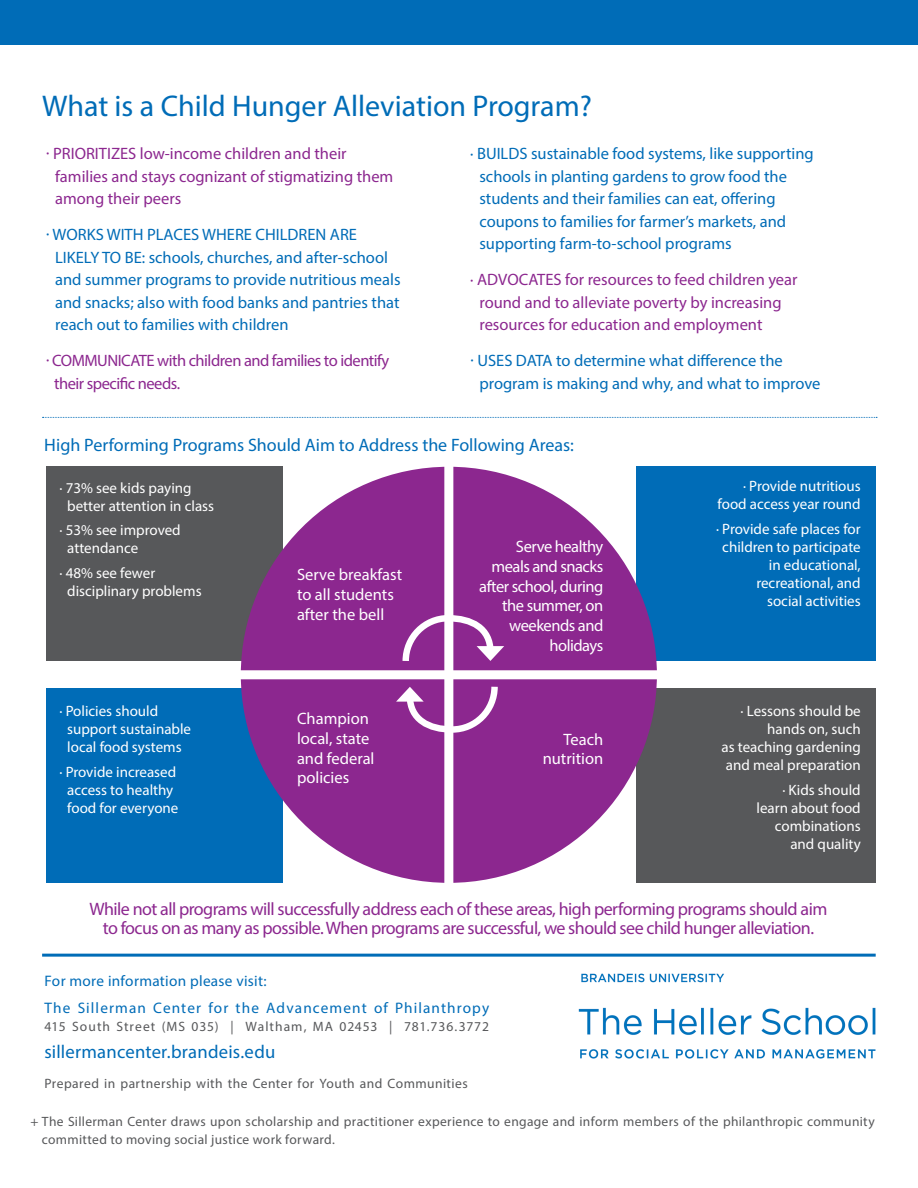
<style>
.page{position:relative;width:918px;height:1188px;background:#fff}
.page>*{position:absolute;margin:0;border:0;box-sizing:border-box;transform-origin:0 0}
.t1{font:30px "Myriad Pro";color:#006cb7}
.BT{font:18.6px "Myriad Pro";letter-spacing:.015em;color:#006cb7}
.t2{font:18px/19.5px "Myriad Pro";letter-spacing:-.03em;color:#8c278f;text-align:center}
.t3{font:18px "Myriad Pro";color:#006cb7}
.t4{font:16.5px/22.5px "Myriad Pro";color:#006cb7}
.t5{font:16.5px/22.5px "Myriad Pro";color:#8c278f}
.t6{font:16.5px/19.8px "Myriad Pro";letter-spacing:-.005em;color:#fff}
.t7{font:16.5px/19.8px "Myriad Pro";letter-spacing:-.03em;color:#fff;text-align:right}
.t8{font:16.5px/22.5px "Myriad Pro";letter-spacing:-.03em;color:#8c278f}
.BT-2{font:15.3px "Myriad Pro";letter-spacing:.065em;color:#006cb7}
.BT-3{font:15.3px "Myriad Pro";letter-spacing:.02em;color:#006cb7}
.t9{font:15px/18px "Myriad Pro";color:#fff}
.BT-4{font:13.5px/18px "Myriad Pro";letter-spacing:.025em;color:#57585a}
.BT-5{font:13.5px "Myriad Pro";letter-spacing:.07em;color:#57585a}
</style>
<div class="page">
<div style="left:46px;top:467px;width:237px;height:194px;background:#57585a"></div>
<div style="left:46px;top:689px;width:237px;height:194px;background:#006cb7"></div>
<div style="left:636px;top:467px;width:240px;height:194px;background:#006cb7"></div>
<div style="left:636px;top:689px;width:240px;height:194px;background:#57585a"></div>
<div style="left:241px;top:467px;width:416px;height:416px;background:#8c278f;border-radius:50%"></div>
<div style="left:182px;top:670px;width:533px;height:9px;background:#fff"></div>
<div style="left:444px;top:408px;width:9px;height:533px;background:#fff"></div>
<svg style="left:402px;top:612px;width:102px;height:55px"></svg>
<svg style="left:396px;top:680px;width:102px;height:56px"></svg>
<div style="left:0;top:0;width:918px;height:45px;background:#006cb7"></div>
<svg style="left:42px;top:417px;width:835px;height:1px"></svg>
<hr style="left:42px;top:954px;width:834px;height:3px;background:#006cb7">
<img style="left:578px;top:973px;width:298px;height:86px">
<p class="t1" style="left:42px;top:88px;width:551px">What is a Child Hunger Alleviation Program?</p>
<p class="t5" style="left:55px;top:142px;width:340px;text-indent:-9px">· PRIORITIZES low-income children and their families and stays cognizant of stigmatizing them among their peers</p>
<p class="t4" style="left:55px;top:223px;width:347px;text-indent:-9px">· WORKS WITH PLACES WHERE CHILDREN ARE LIKELY TO BE: schools, churches, and after-school and summer programs to provide nutritious meals and snacks; also with food banks and pantries that reach out to families with children</p>
<p class="t8" style="left:54px;top:349px;width:337px;text-indent:-8px">· COMMUNICATE with children and families to identify their specific needs.</p>
<p class="t4" style="left:479px;top:142px;width:336px;text-indent:-9px">· BUILDS sustainable food systems, like supporting schools in planting gardens to grow food the students and their families can eat, offering coupons to families for farmer’s markets, and supporting farm-to-school programs</p>
<p class="t5" style="left:479px;top:268px;width:320px;text-indent:-9px">· ADVOCATES for resources to feed children year round and to alleviate poverty by increasing resources for education and employment</p>
<p class="t4" style="left:479px;top:349px;width:342px;text-indent:-9px">· USES DATA to determine what difference the program is making and why, and what to improve</p>
<p class="t3" style="left:44px;top:433px;width:531px">High Performing Programs Should Aim to Address the Following Areas:</p>
<p class="t9" style="left:67px;top:478px;width:148px;text-indent:-8px">· 73% see kids paying better attention in class</p>
<p class="t9" style="left:67px;top:521px;width:115px;text-indent:-8px">· 53% see improved attendance</p>
<p class="t9" style="left:67px;top:564px;width:136px;text-indent:-8px">· 48% see fewer disciplinary problems</p>
<p class="t9" style="left:67px;top:702px;width:125px;text-indent:-8px">· Policies should support sustainable local food systems</p>
<p class="t9" style="left:59px;top:762px;width:121px;text-align:center">· Provide increased access to healthy food for everyone</p>
<p class="t6" style="left:297px;top:565px;width:107px">Serve breakfast to all students after the bell</p>
<p class="t6" style="left:297px;top:708px;width:79px">Champion local, state and federal policies</p>
<p class="t7" style="left:479px;top:536px;width:126px">Serve healthy meals and snacks after school, during the summer, on weekends and holidays</p>
<p class="t6" style="left:543px;top:729px;width:62px;text-align:right">Teach nutrition</p>
<p class="t9" style="left:718px;top:477px;width:145px;text-align:right">· Provide nutritious food access year round</p>
<p class="t9" style="left:716px;top:519px;width:146px;text-align:right">· Provide safe places for children to participate in educational, recreational, and<br>social activities</p>
<p class="t9" style="left:721px;top:702px;width:141px;text-align:right">· Lessons should be hands on, such<br>as teaching gardening and meal preparation</p>
<p class="t9" style="left:756px;top:780px;width:106px;text-align:right">· Kids should learn about food combinations and quality</p>
<p class="t2" style="left:90px;top:899px;width:739px">While not all programs will successfully address each of these areas, high performing programs should aim to focus on as many as possible. When programs are successful, we should see child hunger alleviation.</p>
<p class="BT-3" style="left:44px;top:972px;width:224px">For more information please visit:</p>
<p class="BT-2" style="left:44px;top:998px;width:446px">The Sillerman Center for the Advancement of Philanthropy</p>
<p class="BT-5" style="left:44px;top:1018px;width:446px">415 South Street (MS 035) | Waltham, MA 02453 | 781.736.3772</p>
<p class="BT" style="left:44px;top:1040px;width:232px">sillermancenter.brandeis.edu</p>
<p class="BT-4" style="left:44px;top:1074px;width:425px">Prepared in partnership with the Center for Youth and Communities</p>
<p class="BT-4" style="left:42px;top:1112px;width:834px;text-indent:-11px">+ The Sillerman Center draws upon scholarship and practitioner experience to engage and inform members of the philanthropic community committed to moving social justice work forward.</p>
</div>
